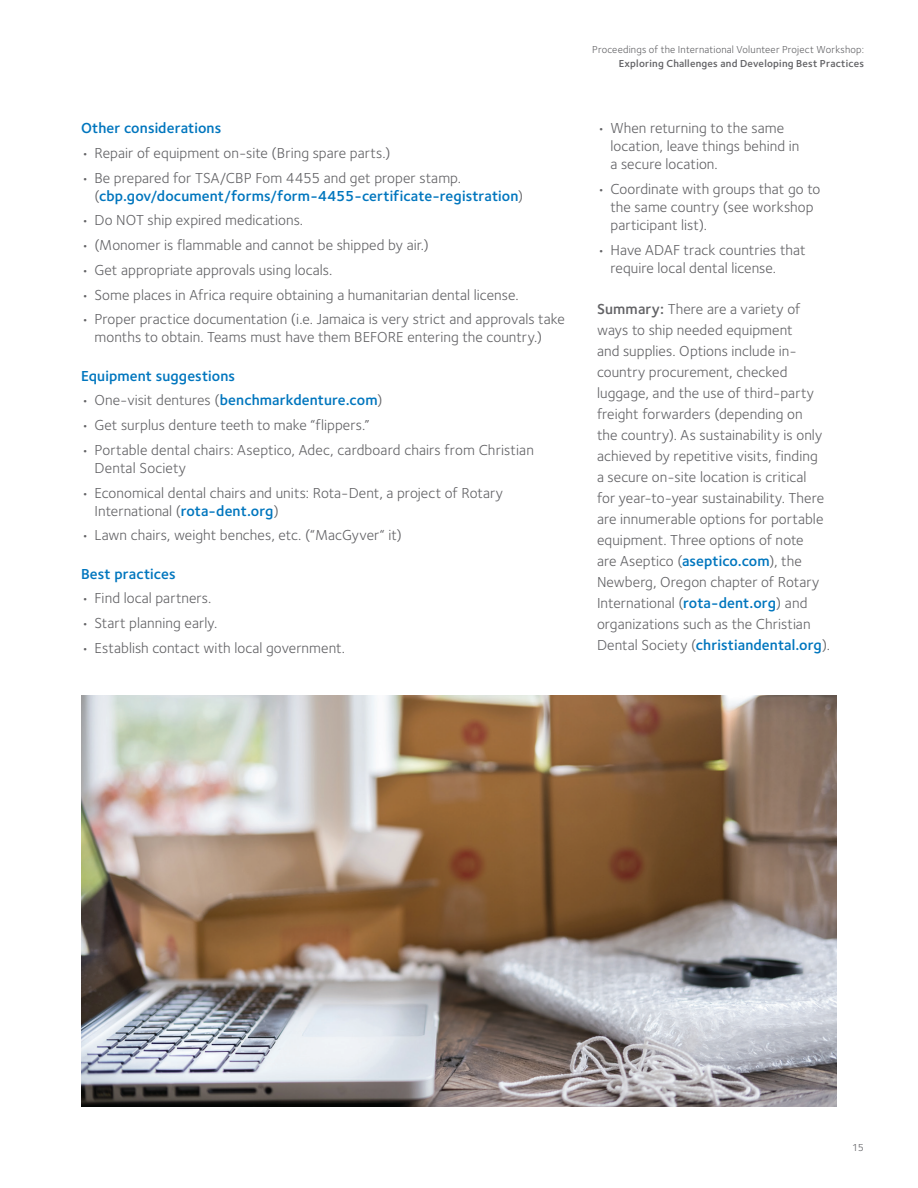
<style>
.page{position:relative;width:918px;height:1188px;background:#fff}
.page>*{position:absolute;margin:0;border:0;box-sizing:border-box;transform-origin:0 0}
.Summary_Body{font:15px/21px "Foundry Sterling";letter-spacing:.005em;color:#636366}
.Head_Bullet_List_1{font:600 15px/18px "Foundry Sterling";letter-spacing:.01em;color:#0076be}
.t1{font:10.5px "Foundry Sterling";letter-spacing:.015em;color:#636366}
.t2{font:600 10.5px "Foundry Sterling";letter-spacing:.02em;color:#636366}
.s1{font-weight:400;color:#636366}
.s2{font-weight:600;color:#0076be}
.s3{font-weight:600}
</style>
<div class="page">
<img style="left:81px;top:696px;width:756px;height:411px">
<p class="Head_Bullet_List_1" style="left:81px;top:119px;width:142px">Other considerations</p>
<p class="Summary_Body" style="left:81px;top:142px;width:311px">• Repair of equipment on-site (Bring spare parts.)</p>
<p class="Head_Bullet_List_1" style="left:94px;top:168px;width:430px;text-indent:-14px"><span class="s1">• Be prepared for TSA/CBP Fom 4455 and get proper stamp. (</span>cbp.gov/document/forms/form-4455-certificate-registration<span class="s1">)</span></p>
<p class="Summary_Body" style="left:81px;top:209px;width:224px">• Do NOT ship expired medications.</p>
<p class="Summary_Body" style="left:81px;top:234px;width:350px">• (Monomer is flammable and cannot be shipped by air.)</p>
<p class="Summary_Body" style="left:81px;top:259px;width:253px">• Get appropriate approvals using locals.</p>
<p class="Summary_Body" style="left:81px;top:284px;width:439px">• Some places in Africa require obtaining a humanitarian dental license.</p>
<p class="Summary_Body" style="left:94px;top:310px;width:472px;line-height:18px;text-indent:-14px">• Proper practice documentation (i.e. Jamaica is very strict and approvals take months to obtain. Teams must have them BEFORE entering the country.)</p>
<p class="Head_Bullet_List_1" style="left:81px;top:366px;width:156px">Equipment suggestions</p>
<p class="Summary_Body" style="left:81px;top:389px;width:303px">• One-visit dentures (<span class="s2">benchmarkdenture.com</span>)</p>
<p class="Summary_Body" style="left:81px;top:414px;width:290px">• Get surplus denture teeth to make “flippers.”</p>
<p class="Summary_Body" style="left:94px;top:440px;width:441px;line-height:18px;text-indent:-14px">• Portable dental chairs: Aseptico, Adec, cardboard chairs from Christian<br>Dental Society</p>
<p class="Summary_Body" style="left:94px;top:483px;width:410px;line-height:18px;text-indent:-14px">• Economical dental chairs and units: Rota-Dent, a project of Rotary<br>International (<span class="s2">rota-dent.org</span>)</p>
<p class="Summary_Body" style="left:81px;top:524px;width:323px">• Lawn chairs, weight benches, etc. (“MacGyver“ it)</p>
<p class="Head_Bullet_List_1" style="left:81px;top:564px;width:96px">Best practices</p>
<p class="Summary_Body" style="left:81px;top:587px;width:132px">• Find local partners.</p>
<p class="Summary_Body" style="left:81px;top:612px;width:138px">• Start planning early.</p>
<p class="Summary_Body" style="left:81px;top:637px;width:266px">• Establish contact with local government.</p>
<p class="t1" style="left:592px;top:42px;width:273px">Proceedings of the International Volunteer Project Workshop:</p>
<p class="t2" style="left:619px;top:56px;width:247px">Exploring Challenges and Developing Best Practices</p>
<p class="Summary_Body" style="left:610px;top:119px;width:190px;line-height:18px;text-indent:-14px">• When returning to the same location, leave things behind in a secure location.</p>
<p class="Summary_Body" style="left:610px;top:179px;width:211px;line-height:18px;text-indent:-14px">• Coordinate with groups that go to the same country (see workshop participant list).</p>
<p class="Summary_Body" style="left:610px;top:240px;width:197px;line-height:18px;text-indent:-14px">• Have ADAF track countries that require local dental license.</p>
<p class="Summary_Body" style="left:597px;top:298px;width:235px"><span class="s3">Summary:</span> There are a variety of ways to ship needed equipment<br>and supplies. Options include in&shy;country procurement, checked luggage, and the use of third-party freight forwarders (depending on<br>the country). As sustainability is only achieved by repetitive visits, finding<br>a secure on-site location is critical<br>for year-to-year sustainability. There are innumerable options for portable equipment. Three options of note<br>are Aseptico (<span class="s2">aseptico.com</span>), the Newberg, Oregon chapter of Rotary International (<span class="s2">rota-dent.org</span>) and organizations such as the Christian Dental Society (<span class="s2">christiandental.org</span>).</p>
<p class="t1" style="left:852px;top:1140px;width:13px">15</p>
</div>
